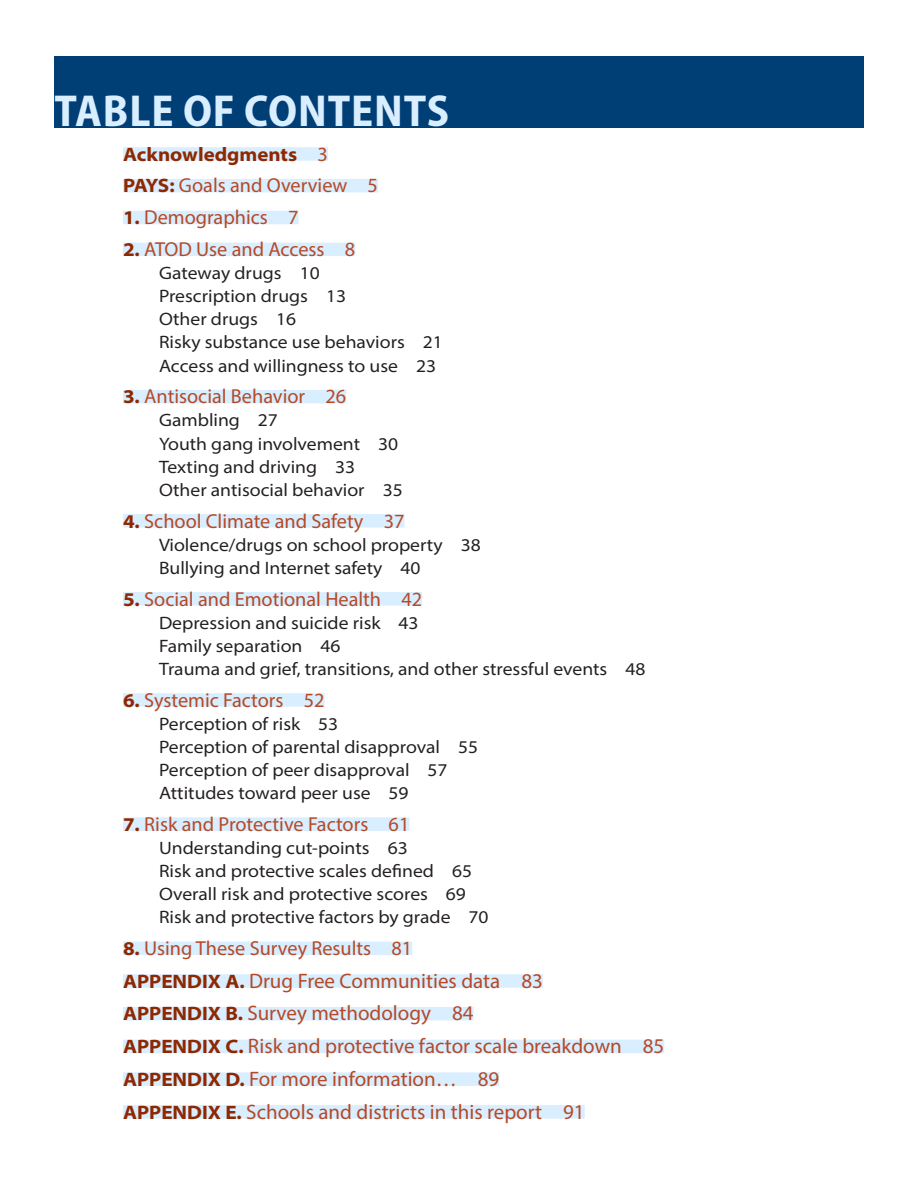
<style>
.page{position:relative;width:918px;height:1188px;background:#fff}
.page>*{position:absolute;margin:0;border:0;box-sizing:border-box;transform-origin:0 0}
.t1{font:700 semi-condensed 45px "Myriad Pro";letter-spacing:.02em;color:#d9eeff}
.t2{font:21px/32.7px "Myriad Pro";color:#b64926}
.t3{font:20.25px "Myriad Pro";color:#b64926}
.t4{font:700 semi-expanded 19.5px "Myriad Pro";color:#8e2800}
.t5{font:semi-expanded 18px/23.1px "Myriad Pro";color:#231f20}
.s1{font-weight:400;font-stretch:normal;font-size:20.25px;color:#b64926}
.s2{font-weight:700;font-stretch:semi-expanded;font-size:19.5px;color:#8e2800}
</style>
<div class="page">
<div style="left:123px;top:147px;width:205px;height:14px;background:#d9eeff"></div>
<div style="left:123px;top:179px;width:255px;height:13px;background:#d9eeff"></div>
<div style="left:123px;top:211px;width:176px;height:13px;background:#d9eeff"></div>
<div style="left:123px;top:243px;width:232px;height:13px;background:#d9eeff"></div>
<div style="left:123px;top:390px;width:223px;height:13px;background:#d9eeff"></div>
<div style="left:123px;top:514px;width:282px;height:14px;background:#d9eeff"></div>
<div style="left:123px;top:592px;width:299px;height:14px;background:#d9eeff"></div>
<div style="left:123px;top:693px;width:202px;height:14px;background:#d9eeff"></div>
<div style="left:123px;top:817px;width:286px;height:14px;background:#d9eeff"></div>
<div style="left:123px;top:942px;width:289px;height:13px;background:#d9eeff"></div>
<div style="left:123px;top:974px;width:420px;height:14px;background:#d9eeff"></div>
<div style="left:123px;top:1007px;width:351px;height:13px;background:#d9eeff"></div>
<div style="left:123px;top:1040px;width:541px;height:13px;background:#d9eeff"></div>
<div style="left:123px;top:1072px;width:376px;height:14px;background:#d9eeff"></div>
<div style="left:123px;top:1105px;width:462px;height:14px;background:#d9eeff"></div>
<div style="left:54px;top:56px;width:810px;height:72px;background:#003e76"></div>
<h1 class="t1" style="left:54px;top:82px;width:396px">TABLE OF CONTENTS</h1>
<p class="t4" style="left:123px;top:141px;width:206px">Acknowledgments <span class="s1">3</span></p>
<p class="t3" style="left:123px;top:173px;width:257px"><span class="s2">PAYS:</span> Goals and Overview 5</p>
<p class="t3" style="left:123px;top:205px;width:177px"><span class="s2">1.</span> Demographics 7</p>
<p class="t3" style="left:123px;top:237px;width:234px"><span class="s2">2.</span> ATOD Use and Access 8</p>
<p class="t5" style="left:159px;top:261px;width:285px">Gateway drugs 10<br>Prescription drugs 13<br>Other drugs 16<br>Risky substance use behaviors 21<br>Access and willingness to use 23</p>
<p class="t3" style="left:123px;top:384px;width:225px"><span class="s2">3.</span> Antisocial Behavior 26</p>
<p class="t5" style="left:159px;top:409px;width:245px">Gambling 27<br>Youth gang involvement 30<br>Texting and driving 33<br>Other antisocial behavior 35</p>
<p class="t3" style="left:123px;top:508px;width:283px"><span class="s2">4.</span> School Climate and Safety 37</p>
<p class="t5" style="left:159px;top:533px;width:323px">Violence/drugs on school property 38<br>Bullying and Internet safety 40</p>
<p class="t3" style="left:123px;top:586px;width:301px"><span class="s2">5.</span> Social and Emotional Health 42</p>
<p class="t5" style="left:159px;top:611px;width:488px">Depression and suicide risk 43<br>Family separation 46<br>Trauma and grief, transitions, and other stressful events 48</p>
<p class="t3" style="left:123px;top:687px;width:203px"><span class="s2">6.</span> Systemic Factors 52</p>
<p class="t5" style="left:159px;top:712px;width:321px">Perception of risk 53<br>Perception of parental disapproval 55<br>Perception of peer disapproval 57<br>Attitudes toward peer use 59</p>
<p class="t3" style="left:123px;top:812px;width:288px"><span class="s2">7.</span> Risk and Protective Factors 61</p>
<p class="t5" style="left:159px;top:836px;width:331px">Understanding cut-points 63<br>Risk and protective scales defined 65<br>Overall risk and protective scores 69<br>Risk and protective factors by grade 70</p>
<p class="t3" style="left:123px;top:936px;width:291px"><span class="s2">8.</span> Using These Survey Results 81</p>
<p class="t2" style="left:123px;top:964px;width:543px"><span class="s2">APPENDIX A.</span> Drug Free Communities data 83<br><span class="s2">APPENDIX B.</span> Survey methodology 84<br><span class="s2">APPENDIX C.</span> Risk and protective factor scale breakdown 85<br><span class="s2">APPENDIX D.</span> For more information… 89<br><span class="s2">APPENDIX E.</span> Schools and districts in this report 91</p>
</div>
